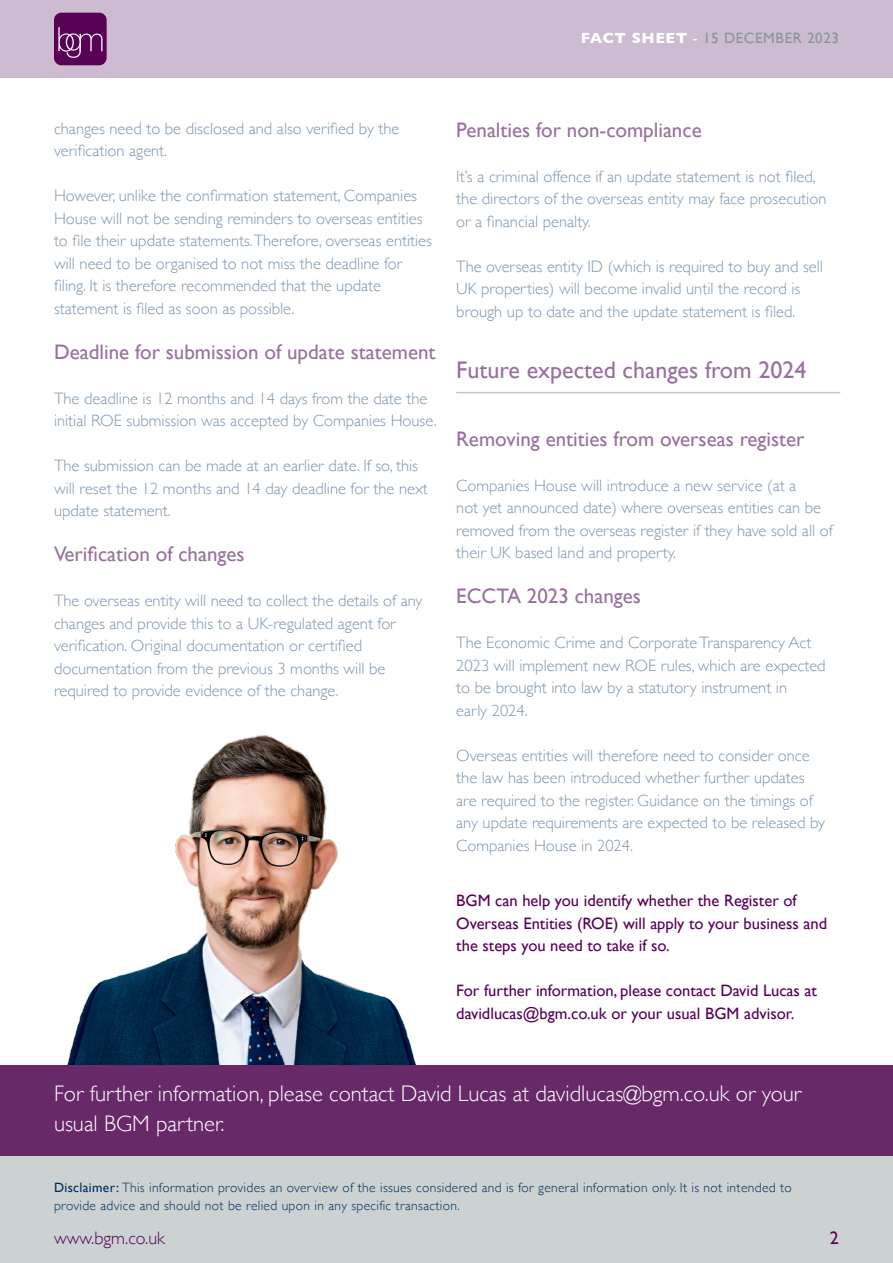
<style>
.page{position:relative;width:893px;height:1263px;background:#fff}
.page>*{position:absolute;margin:0;border:0;box-sizing:border-box;transform-origin:0 0}
.t1{font:24px "Gill Sans";color:#97719c}
.t2{font:300 22.5px/30px "Gill Sans";color:#fff}
.t3{font:21px "Gill Sans";color:#97719c}
.t4{font:300 18px "Gill Sans";color:#590157}
.t5{font:18px "Gill Sans";color:#590157}
.t6{font:300 16.5px/22.5px "Gill Sans";color:#8096ae}
.t7{font:16.5px/22.5px "Gill Sans";color:#590157}
.t8{font:15px "Gill Sans";letter-spacing:.04em;color:#8a9595}
.t9{font:300 13.5px "Gill Sans";letter-spacing:.025em;color:#002e5d}
.s1{font-weight:700;color:#fff}
.s2{color:#fff}
.s3{font-weight:400}
</style>
<div class="page">
<div style="left:0;top:0;width:893px;height:78px;background:#ccbbd1"></div>
<div style="left:54px;top:13px;width:53px;height:52px;background:#590157;border-radius:7px"></div>
<svg style="left:58px;top:27px;width:44px;height:31px"></svg>
<img style="left:57px;top:735px;width:368px;height:331px">
<div style="left:0;top:1157px;width:893px;height:106px;background:#ccd2d2"></div>
<div style="left:0;top:1066px;width:893px;height:90px;background:#682969"></div>
<hr style="left:456px;top:392px;width:384px;height:1px;background:#c0c7c7">
<p class="t8" style="left:581px;top:29px;width:260px"><span class="s1">FACT SHEET</span> <span class="s2">-</span> 15 DECEMBER 2023</p>
<p class="t6" style="left:54px;top:116px;width:347px">changes need to be disclosed and also verified by the verification agent.</p>
<p class="t6" style="left:54px;top:184px;width:379px">However, unlike the confirmation statement, Companies House will not be sending reminders to overseas entities to file their update statements.Therefore, overseas entities will need to be organised to not miss the deadline for filing. It is therefore recommended that the update</p>
<p class="t6" style="left:54px;top:296px;width:242px">statement is filed as soon as possible.</p>
<p class="t3" style="left:54px;top:339px;width:383px">Deadline for submission of update statement</p>
<p class="t6" style="left:54px;top:386px;width:384px">The deadline is 12 months and 14 days from the date the initial ROE submission was accepted by Companies House.</p>
<p class="t6" style="left:54px;top:454px;width:375px">The submission can be made at an earlier date. If so, this will reset the 12 months and 14 day deadline for the next update statement.</p>
<p class="t3" style="left:54px;top:542px;width:192px">Verification of changes</p>
<p class="t6" style="left:54px;top:589px;width:370px">The overseas entity will need to collect the details of any changes and provide this to a UK-regulated agent for</p>
<p class="t6" style="left:54px;top:634px;width:310px">verification. Original documentation or certified</p>
<p class="t6" style="left:54px;top:656px;width:333px">documentation from the previous 3 months will be</p>
<p class="t6" style="left:54px;top:679px;width:286px">required to provide evidence of the change.</p>
<p class="t3" style="left:456px;top:117px;width:247px">Penalties for non-compliance</p>
<p class="t6" style="left:456px;top:164px;width:372px">It’s a criminal offence if an update statement is not filed, the directors of the overseas entity may face prosecution or a financial penalty.</p>
<p class="t6" style="left:456px;top:254px;width:368px">The overseas entity ID (which is required to buy and sell<br>UK properties) will become invalid until the record is brough up to date and the update statement is filed.</p>
<p class="t1" style="left:456px;top:356px;width:352px">Future expected changes from 2024</p>
<p class="t3" style="left:456px;top:426px;width:350px">Removing entities from overseas register</p>
<p class="t6" style="left:456px;top:473px;width:378px">Companies House will introduce a new service (at a<br>not yet announced date) where overseas entities can be removed from the overseas register if they have sold all of their UK based land and property.</p>
<p class="t3" style="left:456px;top:584px;width:186px">ECCTA 2023 changes</p>
<p class="t6" style="left:456px;top:631px;width:371px">The Economic Crime and Corporate Transparency Act<br>2023 will implement new ROE rules, which are expected to be brought into law by a statutory instrument in</p>
<p class="t6" style="left:456px;top:698px;width:73px">early 2024.</p>
<p class="t6" style="left:456px;top:743px;width:370px">Overseas entities will therefore need to consider once the law has been introduced whether further updates are required to the register. Guidance on the timings of any update requirements are expected to be released by Companies House in 2024.</p>
<p class="t7" style="left:456px;top:889px;width:372px">BGM can help you identify whether the Register of<br>Overseas Entities (ROE) will apply to your business and the steps you need to take if so.</p>
<p class="t7" style="left:456px;top:979px;width:362px">For further information, please contact David Lucas at davidlucas@bgm.co.uk or your usual BGM advisor.</p>
<p class="t2" style="left:54px;top:1077px;width:749px">For further information, please contact David Lucas at davidlucas@bgm.co.uk or your usual BGM partner.</p>
<p class="t9" style="left:54px;top:1177px;width:739px"><span class="s3">Disclaimer:</span> This information provides an overview of the issues considered and is for general information only. It is not intended to</p>
<p class="t9" style="left:54px;top:1195px;width:407px">provide advice and should not be relied upon in any specific transaction.</p>
<p class="t4" style="left:54px;top:1224px;width:112px">www.bgm.co.uk</p>
<p class="t5" style="left:830px;top:1227px;width:10px">2</p>
</div>
